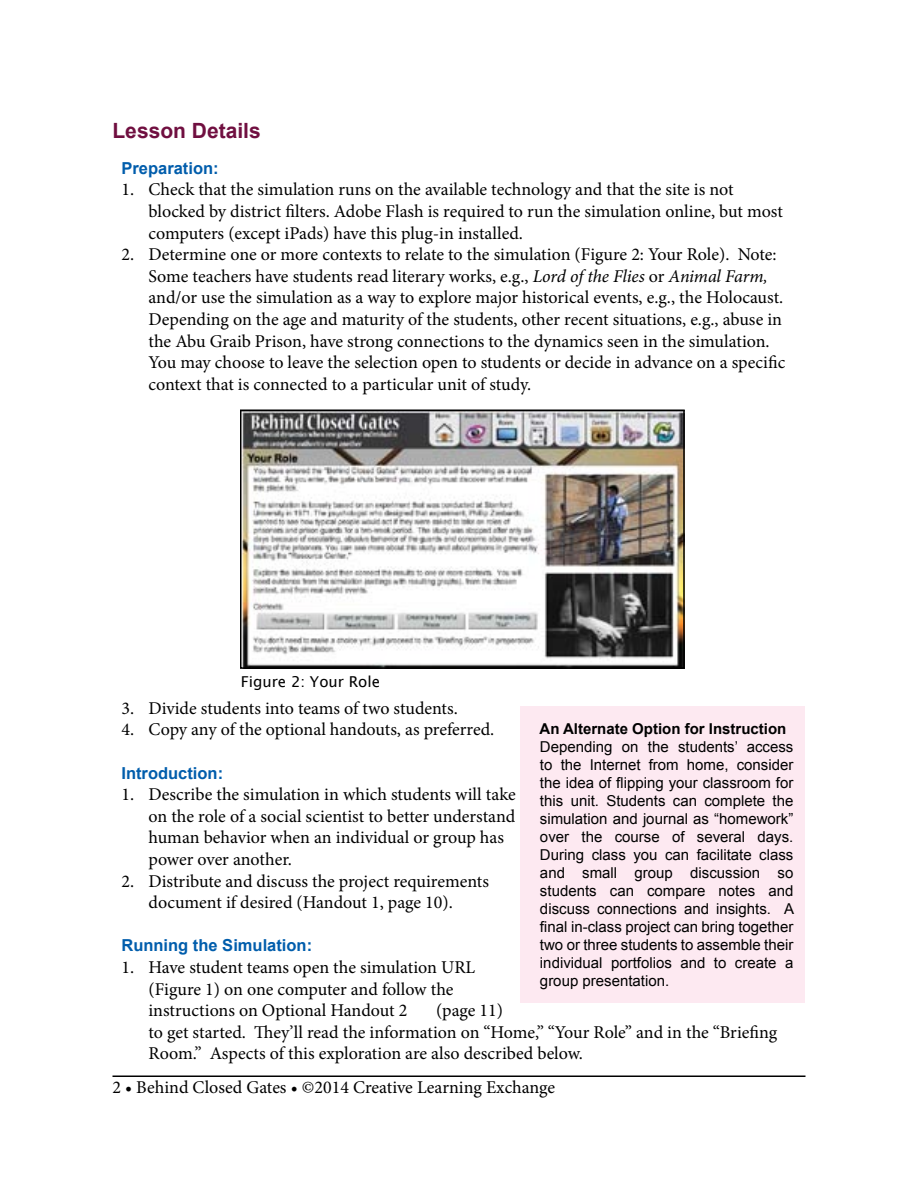
<style>
.page{position:relative;width:918px;height:1188px;background:#fff}
.page>*{position:absolute;margin:0;border:0;box-sizing:border-box;transform-origin:0 0}
.t1{font:700 21px "Arial";color:#700f40}
.t2{font:18px/21.6px "Minion Pro";color:#000}
.t3{font:700 16.5px "Arial";color:#005dac}
.t4{font:15px/18px "Arial";color:#000;text-align:justify}
.t5{font:700 15px "Arial";color:#000}
.t6{font:15px "Lucida Sans";color:#000}
.s1{font-style:italic}
</style>
<div class="page">
<hr style="left:112px;top:1076px;width:694px;height:1px;background:#000">
<img style="left:243px;top:413px;width:439px;height:253px">
<div style="left:240px;top:410px;width:445px;height:259px;border:2px solid #000"></div>
<div style="left:520px;top:706px;width:286px;height:298px;background:#fde9f1"></div>
<p class="t1" style="left:112px;top:117px;width:150px">Lesson Details</p>
<p class="t3" style="left:122px;top:157px;width:99px">Preparation:</p>
<p class="t2" style="left:148px;top:179px;width:636px;text-indent:-27px">1. Check that the simulation runs on the available technology and that the site is not blocked by district filters. Adobe Flash is required to run the simulation online, but most computers (except iPads) have this plug-in installed.</p>
<p class="t2" style="left:148px;top:244px;width:638px;text-indent:-27px">2. Determine one or more contexts to relate to the simulation (Figure 2: Your Role). Note:<br>Some teachers have students read literary works, e.g., <span class="s1">Lord of the Flies</span> or <span class="s1">Animal Farm, </span>and/or use the simulation as a way to explore major historical events, e.g., the Holocaust.<br>Depending on the age and maturity of the students, other recent situations, e.g., abuse in the Abu Graib Prison, have strong connections to the dynamics seen in the simulation.<br>You may choose to leave the selection open to students or decide in advance on a specific context that is connected to a particular unit of study.</p>
<p class="t6" style="left:241px;top:673px;width:141px">Figure 2: Your Role</p>
<p class="t2" style="left:122px;top:697px;width:338px">3. Divide students into teams of two students.</p>
<p class="t2" style="left:122px;top:719px;width:374px">4. Copy any of the optional handouts, as preferred.</p>
<p class="t3" style="left:122px;top:762px;width:103px">Introduction:</p>
<p class="t2" style="left:148px;top:784px;width:369px;text-indent:-27px">1. Describe the simulation in which students will take on the role of a social scientist to better understand human behavior when an individual or group has power over another.</p>
<p class="t2" style="left:122px;top:870px;width:369px;text-align:center">2. Distribute and discuss the project requirements document if desired (Handout 1, page 10).</p>
<p class="t3" style="left:122px;top:935px;width:192px">Running the Simulation:</p>
<p class="t2" style="left:148px;top:956px;width:328px;text-indent:-27px">1. Have student teams open the simulation URL (Figure 1) on one computer and follow the instructions on Optional Handout 2</p>
<p class="t5" style="left:540px;top:719px;width:248px">An Alternate Option for Instruction</p>
<p class="t4" style="left:540px;top:738px;width:256px">Depending on the students’ access to the Internet from home, consider the idea of flipping your classroom for this unit. Students can complete the simulation and journal as “homework” over the course of several days.<br>During class you can facilitate class and small group discussion so students can compare notes and discuss connections and insights. A final in-class project can bring together two or three students to assemble their individual portfolios and to create a group presentation.</p>
<p class="t2" style="left:148px;top:1000px;width:630px;text-indent:288px">(page 11)<br>to get started. They’ll read the information on “Home,” “Your Role” and in the “Briefing<br>Room.” Aspects of this exploration are also described below.</p>
<p class="t2" style="left:112px;top:1077px;width:444px">2 • Behind Closed Gates • ©2014 Creative Learning Exchange</p>
</div>
